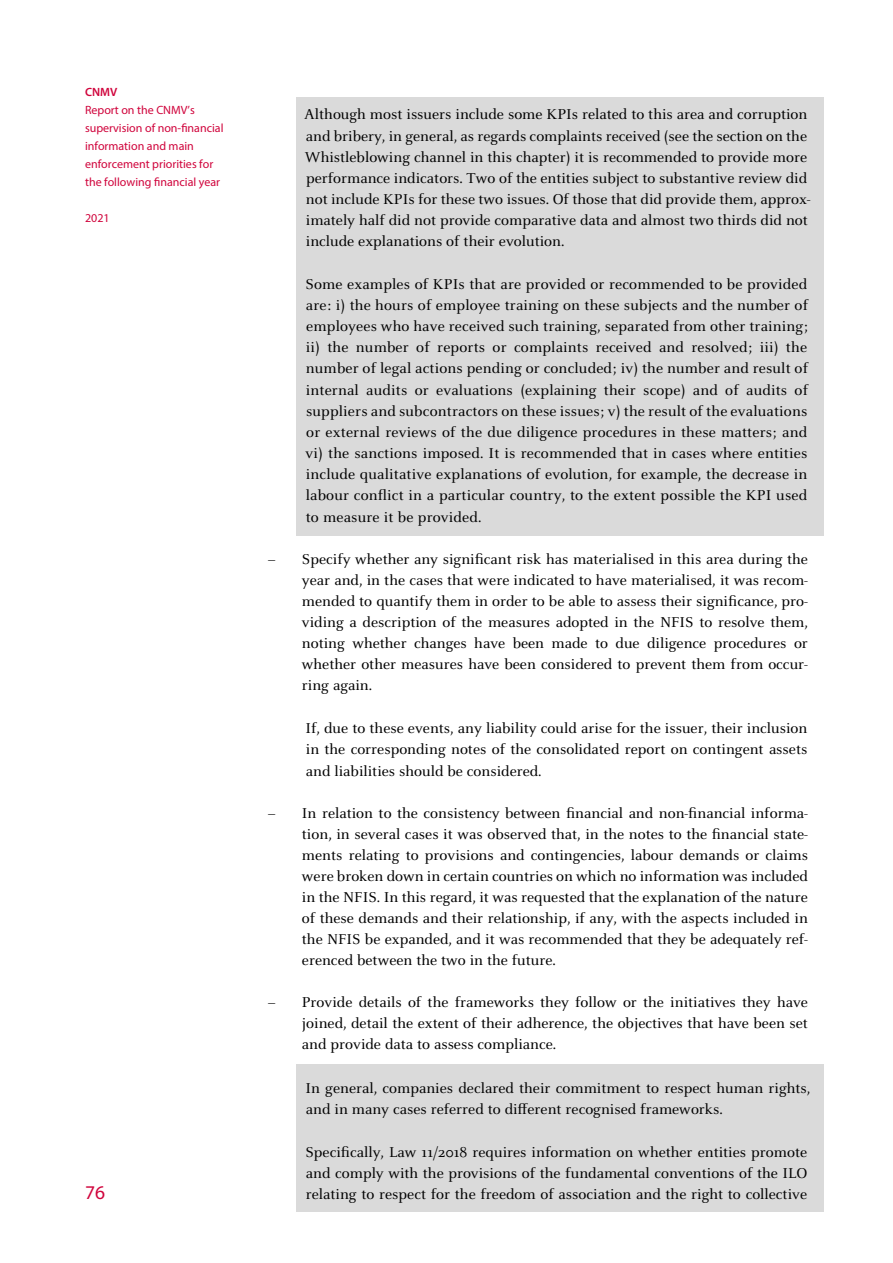
<style>
.page{position:relative;width:893px;height:1263px;background:#fff}
.page>*{position:absolute;margin:0;border:0;box-sizing:border-box;transform-origin:0 0}
.t1{font:19.5px "Myriad Pro";color:#d0043c}
.t2{font:15.75px/21.1px "FF Celeste";color:#000;text-align:justify}
.t3{font:12px/18px "Myriad Pro";color:#d0043c}
.t4{font:600 12px "Myriad Pro";color:#d0043c}
</style>
<div class="page">
<div style="left:297px;top:1064px;width:527px;height:148px;background:#dadada"></div>
<div style="left:297px;top:98px;width:527px;height:438px;background:#dadada"></div>
<p class="t4" style="left:85px;top:85px;width:34px">CNMV</p>
<p class="t3" style="left:85px;top:101px;width:140px">Report on the CNMV’s supervision of non-financial information and main enforcement priorities for the following financial year</p>
<p class="t3" style="left:85px;top:209px;width:26px">2021</p>
<p class="t1" style="left:85px;top:1180px;width:22px">76</p>
<p class="t2" style="left:304px;top:103px;width:508px;text-align:left">Although most issuers include some KPIs related to this area and corruption and bribery, in general, as regards complaints received (see the section on the Whistleblowing channel in this chapter) it is recommended to provide more performance indicators. Two of the entities subject to substantive review did not include KPIs for these two issues. Of those that did provide them, approx&shy;imately half did not provide comparative data and almost two thirds did not include explanations of their evolution.</p>
<p class="t2" style="left:305px;top:273px;width:504px">Some examples of KPIs that are provided or recommended to be provided are: i) the hours of employee training on these subjects and the number of employees who have received such training, separated from other training; ii) the number of reports or complaints received and resolved; iii) the number of legal actions pending or concluded; iv) the number and result of internal audits or evaluations (explaining their scope) and of audits of suppliers and subcontractors on these issues; v) the result of the evaluations or external reviews of the due diligence procedures in these matters; and vi) the sanctions imposed. It is recommended that in cases where entities include qualitative explanations of evolution, for example, the decrease in labour conflict in a particular country, to the extent possible the KPI used to measure it be provided.</p>
<p class="t2" style="left:302px;top:548px;width:507px;text-indent:-34px">– Specify whether any significant risk has materialised in this area during the year and, in the cases that were indicated to have materialised, it was recom&shy;mended to quantify them in order to be able to assess their significance, pro&shy;viding a description of the measures adopted in the NFIS to resolve them, noting whether changes have been made to due diligence procedures or whether other measures have been considered to prevent them from occur&shy;ring again.</p>
<p class="t2" style="left:305px;top:717px;width:504px">If, due to these events, any liability could arise for the issuer, their inclusion in the corresponding notes of the consolidated report on contingent assets and liabilities should be considered.</p>
<p class="t2" style="left:302px;top:802px;width:507px;text-indent:-34px">– In relation to the consistency between financial and non-financial informa&shy;tion, in several cases it was observed that, in the notes to the financial state&shy;ments relating to provisions and contingencies, labour demands or claims were broken down in certain countries on which no information was included in the NFIS. In this regard, it was requested that the explanation of the nature of these demands and their relationship, if any, with the aspects included in the NFIS be expanded, and it was recommended that they be adequately ref&shy;erenced between the two in the future.</p>
<p class="t2" style="left:302px;top:991px;width:507px;text-indent:-34px">– Provide details of the frameworks they follow or the initiatives they have joined, detail the extent of their adherence, the objectives that have been set and provide data to assess compliance.</p>
<p class="t2" style="left:305px;top:1077px;width:507px">In general, companies declared their commitment to respect human rights, and in many cases referred to different recognised frameworks.</p>
<p class="t2" style="left:305px;top:1141px;width:504px">Specifically, Law 11/2018 requires information on whether entities promote and comply with the provisions of the fundamental conventions of the ILO relating to respect for the freedom of association and the right to collective</p>
</div>
